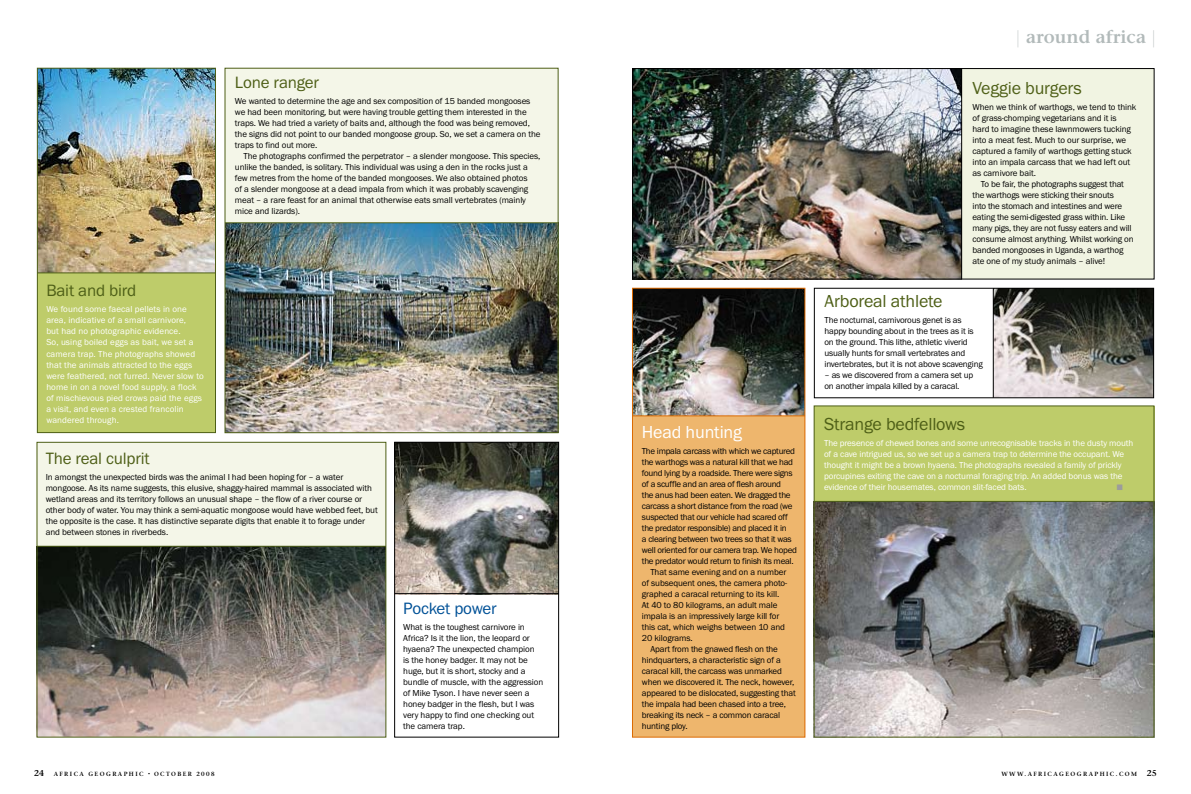
<style>
.page{position:relative;width:1191px;height:794px;background:#fff}
.page>*{position:absolute;margin:0;border:0;box-sizing:border-box;transform-origin:0 0}
.t1{font:18px "Franklin Gothic";letter-spacing:-.01em;color:#4e5f17}
.t2{font:600 18px "Stone Serif";color:#b2baba}
.t3{font:18px "Franklin Gothic";letter-spacing:-.01em;color:#506119}
.t4{font:18px "Franklin Gothic";letter-spacing:-.01em;color:#fff}
.t5{font:17px "Franklin Gothic";letter-spacing:-.01em;color:#4e5f17}
.t6{font:17px "Franklin Gothic";letter-spacing:-.015em;color:#005197}
.t7{font:9px/11px "Franklin Gothic";letter-spacing:-.015em;color:#000}
.t8{font:9px/11px "Franklin Gothic";letter-spacing:.01em;color:#fff}
.t9{font:9px/11px "Franklin Gothic";letter-spacing:-.01em;color:#fff}
.t10{font:600 6px "Stone Serif";letter-spacing:.24em;color:#000}
.s1{font-size:8.5px}
.s2{font-size:4px}
.s3{font-family:"Helvetica Neue";font-weight:200;font-size:23px}
</style>
<div class="page">
<div style="left:633px;top:402px;width:171px;height:335px;background:#eeb66d"></div>
<div style="left:37px;top:265px;width:178px;height:167px;background:#becc6a"></div>
<div style="left:950px;top:69px;width:204px;height:210px;background:#f1f4e2"></div>
<div style="left:814px;top:406px;width:340px;height:146px;background:#becc6a"></div>
<div style="left:37px;top:442px;width:349px;height:167px;background:#f4f6e8"></div>
<img style="left:227px;top:223px;width:329px;height:208px">
<div style="left:225px;top:69px;width:333px;height:154px;background:#f4f6e8"></div>
<img style="left:39px;top:70px;width:175px;height:203px">
<img style="left:994px;top:290px;width:157px;height:106px">
<div style="left:814px;top:288px;width:339px;height:110px;border:1px solid #000"></div>
<img style="left:816px;top:502px;width:336px;height:233px">
<img style="left:396px;top:444px;width:161px;height:149px">
<div style="left:394px;top:442px;width:165px;height:295px;border:1px solid #000"></div>
<img style="left:634px;top:290px;width:169px;height:125px">
<div style="left:632px;top:288px;width:173px;height:449px;border:1px solid #db6900"></div>
<img style="left:39px;top:547px;width:345px;height:188px">
<hr style="left:632px;top:415px;width:173px;height:1px;background:#db6900">
<hr style="left:814px;top:501px;width:340px;height:1px;background:#4e5f17">
<hr style="left:395px;top:593px;width:163px;height:1px;background:#000">
<hr style="left:993px;top:288px;width:1px;height:110px;background:#000">
<div style="left:37px;top:442px;width:349px;height:295px;border:1px solid #4e5f17"></div>
<div style="left:225px;top:68px;width:333px;height:365px;border:1px solid #4e5f17"></div>
<div style="left:37px;top:68px;width:179px;height:365px;border:1px solid #4e5f17"></div>
<img style="left:632px;top:70px;width:329px;height:210px">
<div style="left:632px;top:68px;width:522px;height:211px;border:1px solid #000"></div>
<div style="left:814px;top:406px;width:340px;height:331px;border:1px solid #4e5f17"></div>
<hr style="left:37px;top:273px;width:178px;height:1px;background:#4e5f17">
<hr style="left:37px;top:546px;width:349px;height:1px;background:#4e5f17">
<hr style="left:225px;top:222px;width:333px;height:1px;background:#4e5f17">
<hr style="left:961px;top:68px;width:1px;height:211px;background:#000">
<h2 class="t5" style="left:235px;top:73px;width:86px">Lone ranger</h2>
<p class="t7" style="left:235px;top:96px;width:307px">We wanted to determine the age and sex composition of 15 banded mongooses we had been monitoring, but were having trouble getting them interested in the traps. We had tried a variety of baits and, although the food was being removed, the signs did not point to our banded mongoose group. So, we set a camera on the traps to find out more.</p>
<p class="t7" style="left:235px;top:151px;width:307px;text-indent:9px">The photographs confirmed the perpetrator – a slender mongoose. This species, unlike the banded, is solitary. This individual was using a den in the rocks just a few metres from the home of the banded mongooses. We also obtained photos<br>of a slender mongoose at a dead impala from which it was probably scavenging meat – a rare feast for an animal that otherwise eats small vertebrates (mainly mice and lizards).</p>
<h2 class="t5" style="left:46px;top:281px;width:91px">Bait and bird</h2>
<p class="t8" style="left:46px;top:304px;width:159px">We found some faecal pellets in one area, indicative of a small carnivore,<br>but had no photographic evidence.<br>So, using boiled eggs as bait, we set a camera trap. The photographs showed that the animals attracted to the eggs were feathered, not furred. Never slow to home in on a novel food supply, a flock of mischievous pied crows paid the eggs a visit, and even a crested francolin wandered through.</p>
<h2 class="t5" style="left:46px;top:448px;width:106px">The real culprit</h2>
<p class="t7" style="left:46px;top:471px;width:333px">In amongst the unexpected birds was the animal I had been hoping for – a water mongoose. As its name suggests, this elusive, shaggy-haired mammal is associated with wetland areas and its territory follows an unusual shape – the flow of a river course or other body of water. You may think a semi-aquatic mongoose would have webbed feet, but the opposite is the case. It has distinctive separate digits that enable it to forage under and between stones in riverbeds.</p>
<p class="t10" style="left:34px;top:770px;width:26px"><span class="s1">24</span> AFRICA</p>
<p class="t10" style="left:88px;top:770px;width:7px">GEOGRAPHIC</p>
<p class="t10" style="left:148px;top:770px;width:68px"><span class="s2">•</span> OCTOBER 2008</p>
<h2 class="t6" style="left:403px;top:599px;width:95px">Pocket power</h2>
<p class="t7" style="left:403px;top:621px;width:142px">What is the toughest carnivore in<br>Africa? Is it the lion, the leopard or hyaena? The unexpected champion<br>is the honey badger. It may not be huge, but it is short, stocky and a bundle of muscle, with the aggression of Mike Tyson. I have never seen a honey badger in the flesh, but I was very happy to find one checking out the camera trap.</p>
<h1 class="t4" style="left:642px;top:422px;width:102px">Head hunting</h1>
<p class="t7" style="left:642px;top:446px;width:155px">The impala carcass with which we captured</p>
<p class="t7" style="left:642px;top:457px;width:153px">the warthogs was a natural kill that we had</p>
<p class="t7" style="left:642px;top:468px;width:152px">found lying by a roadside. There were signs</p>
<p class="t7" style="left:642px;top:479px;width:141px">of a scuffle and an area of flesh around</p>
<p class="t7" style="left:642px;top:490px;width:150px">the anus had been eaten. We dragged the</p>
<p class="t7" style="left:642px;top:501px;width:152px">carcass a short distance from the road (we</p>
<p class="t7" style="left:642px;top:512px;width:148px">suspected that our vehicle had scared off</p>
<p class="t7" style="left:642px;top:523px;width:146px">the predator responsible) and placed it in</p>
<p class="t7" style="left:642px;top:534px;width:151px">a clearing between two trees so that it was</p>
<p class="t7" style="left:642px;top:545px;width:157px">well oriented for our camera trap. We hoped</p>
<p class="t7" style="left:642px;top:556px;width:153px">the predator would return to finish its meal.</p>
<p class="t7" style="left:650px;top:567px;width:137px">That same evening and on a number</p>
<p class="t7" style="left:642px;top:578px;width:147px">of subsequent ones, the camera photo-</p>
<p class="t7" style="left:642px;top:589px;width:139px">graphed a caracal returning to its kill.</p>
<p class="t7" style="left:642px;top:600px;width:137px">At 40 to 80 kilograms, an adult male</p>
<p class="t7" style="left:642px;top:611px;width:139px">impala is an impressively large kill for</p>
<p class="t7" style="left:642px;top:622px;width:145px">this cat, which weighs between 10 and</p>
<p class="t7" style="left:642px;top:633px;width:52px">20 kilograms.</p>
<p class="t7" style="left:650px;top:644px;width:129px">Apart from the gnawed flesh on the</p>
<p class="t7" style="left:642px;top:655px;width:140px">hindquarters, a characteristic sign of a</p>
<p class="t7" style="left:642px;top:666px;width:142px">caracal kill, the carcass was unmarked</p>
<p class="t7" style="left:642px;top:677px;width:154px">when we discovered it. The neck, however,</p>
<p class="t7" style="left:642px;top:688px;width:155px">appeared to be dislocated, suggesting that</p>
<p class="t7" style="left:642px;top:699px;width:146px">the impala had been chased into a tree,</p>
<p class="t7" style="left:642px;top:710px;width:140px">breaking its neck – a common caracal</p>
<p class="t7" style="left:642px;top:721px;width:47px">hunting ploy.</p>
<h1 class="t2" style="left:1015px;top:25px;width:142px"><span class="s3">|</span> AROUND AFRICA <span class="s3">|</span></h1>
<h1 class="t3" style="left:972px;top:78px;width:111px">Veggie burgers</h1>
<p class="t7" style="left:972px;top:102px;width:165px">When we think of warthogs, we tend to think of grass-chomping vegetarians and it is<br>hard to imagine these lawnmowers tucking into a meat fest. Much to our surprise, we captured a family of warthogs getting stuck into an impala carcass that we had left out as carnivore bait.</p>
<p class="t7" style="left:972px;top:179px;width:163px;text-indent:9px">To be fair, the photographs suggest that the warthogs were sticking their snouts<br>into the stomach and intestines and were eating the semi-digested grass within. Like many pigs, they are not fussy eaters and will consume almost anything. Whilst working on banded mongooses in Uganda, a warthog ate one of my study animals – alive!</p>
<h1 class="t1" style="left:824px;top:291px;width:120px">Arboreal athlete</h1>
<p class="t7" style="left:824px;top:315px;width:160px">The nocturnal, carnivorous genet is as happy bounding about in the trees as it is on the ground. This lithe, athletic viverid usually hunts for small vertebrates and invertebrates, but it is not above scavenging</p>
<p class="t7" style="left:824px;top:370px;width:150px">– as we discovered from a camera set up on another impala killed by a caracal.</p>
<h1 class="t1" style="left:824px;top:414px;width:143px">Strange bedfellows</h1>
<p class="t9" style="left:824px;top:437px;width:311px">The presence of chewed bones and some unrecognisable tracks in the dusty mouth of a cave intrigued us, so we set up a camera trap to determine the occupant. We thought it might be a brown hyaena. The photographs revealed a family of prickly porcupines exiting the cave on a nocturnal foraging trip. An added bonus was the evidence of their housemates, common slit-faced bats.</p>
<p class="t10" style="left:1001px;top:770px;width:157px">WWW.AFRICAGEOGRAPHIC.COM <span class="s1">25</span></p>
</div>
